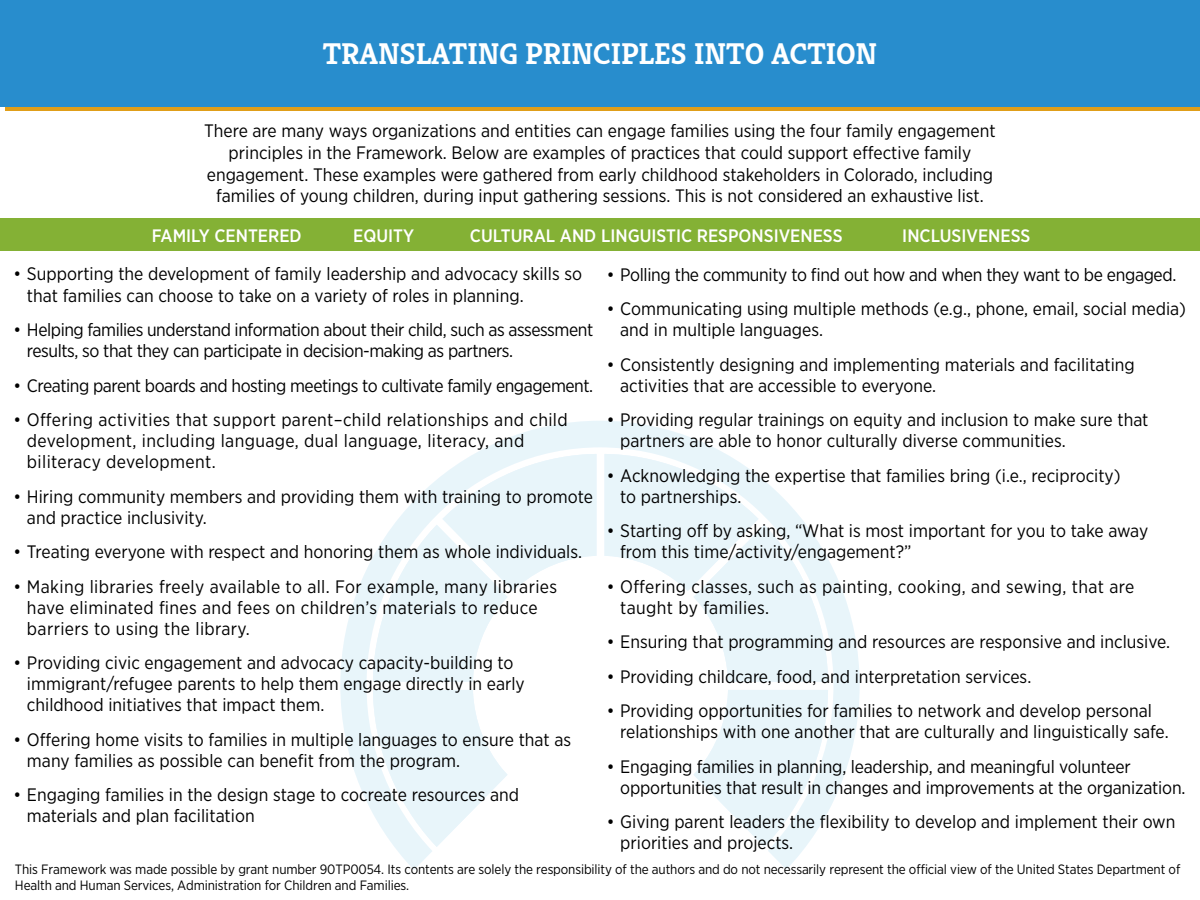
<style>
.page{position:relative;width:1200px;height:900px;background:#fff}
.page>*{position:absolute;margin:0;border:0;box-sizing:border-box;transform-origin:0 0}
.t1{font:700 30px "Kreon";color:#fff}
.t2{font:18px/21px "Gotham Narrow";color:#000}
.t3{font:18px/21px "Gotham Narrow";letter-spacing:.02em;color:#000}
.t4{font:18px/21px "Gotham Narrow";letter-spacing:-.025em;color:#000}
.t5{font:500 18px "Gotham Narrow";color:#fff}
.t6{font:18px "Gotham Narrow";letter-spacing:-.02em;color:#000}
.t7{font:13.5px/16.2px "Gotham Narrow";letter-spacing:-.01em;color:#000}
</style>
<div class="page">
<div style="left:0;top:218px;width:1200px;height:33px;background:#84b135"></div>
<svg style="left:340px;top:421px;width:520px;height:449px"></svg>
<svg style="left:373px;top:454px;width:223px;height:228px"></svg>
<svg style="left:605px;top:454px;width:223px;height:228px"></svg>
<svg style="left:373px;top:690px;width:135px;height:157px"></svg>
<svg style="left:693px;top:690px;width:135px;height:157px"></svg>
<svg style="left:5px;top:106px;width:1195px;height:5px;background:#bb9a3d"></svg>
<div style="left:1px;top:0;width:1199px;height:106px;background:#288dcd"></div>
<h1 class="t1" style="left:323px;top:31px;width:556px">TRANSLATING PRINCIPLES INTO ACTION</h1>
<p class="t2" style="left:204px;top:120px;width:793px;line-height:21.6px;text-align:center">There are many ways organizations and entities can engage families using the four family engagement principles in the Framework. Below are examples of practices that could support effective family engagement. These examples were gathered from early childhood stakeholders in Colorado, including families of young children, during input gathering sessions. This is not considered an exhaustive list.</p>
<p class="t5" style="left:152px;top:224px;width:151px">FAMILY CENTERED</p>
<p class="t5" style="left:353px;top:224px;width:62px">EQUITY</p>
<p class="t5" style="left:470px;top:224px;width:374px">CULTURAL AND LINGUISTIC RESPONSIVENESS</p>
<p class="t5" style="left:902px;top:224px;width:130px">INCLUSIVENESS</p>
<p class="t2" style="left:27px;top:263px;width:557px;text-indent:-14px">• Supporting the development of family leadership and advocacy skills so that families can choose to take on a variety of roles in planning.</p>
<p class="t4" style="left:27px;top:319px;width:568px;text-indent:-14px">• Helping families understand information about their child, such as assessment results, so that they can participate in decision-making as partners.</p>
<p class="t4" style="left:13px;top:374px;width:581px">• Creating parent boards and hosting meetings to cultivate family engagement.</p>
<p class="t3" style="left:27px;top:409px;width:542px;text-indent:-14px">• Offering activities that support parent–child relationships and child development, including language, dual language, literacy, and biliteracy development.</p>
<p class="t2" style="left:27px;top:485px;width:567px;text-indent:-14px">• Hiring community members and providing them with training to promote and practice inclusivity.</p>
<p class="t2" style="left:13px;top:541px;width:570px">• Treating everyone with respect and honoring them as whole individuals.</p>
<p class="t3" style="left:27px;top:575px;width:532px;text-indent:-14px">• Making libraries freely available to all. For example, many libraries have eliminated fines and fees on children’s materials to reduce barriers to using the library.</p>
<p class="t2" style="left:27px;top:652px;width:499px;text-indent:-14px">• Providing civic engagement and advocacy capacity-building to immigrant/refugee parents to help them engage directly in early childhood initiatives that impact them.</p>
<p class="t2" style="left:27px;top:728px;width:546px;text-indent:-14px">• Offering home visits to families in multiple languages to ensure that as many families as possible can benefit from the program.</p>
<p class="t2" style="left:27px;top:784px;width:494px;text-indent:-14px">• Engaging families in the design stage to cocreate resources and materials and plan facilitation</p>
<p class="t6" style="left:607px;top:263px;width:571px">• Polling the community to find out how and when they want to be engaged.</p>
<p class="t2" style="left:620px;top:298px;width:567px;text-indent:-14px">• Communicating using multiple methods (e.g., phone, email, social media) and in multiple languages.</p>
<p class="t2" style="left:620px;top:353px;width:516px;text-indent:-14px">• Consistently designing and implementing materials and facilitating activities that are accessible to everyone.</p>
<p class="t2" style="left:620px;top:409px;width:530px;text-indent:-14px">• Providing regular trainings on equity and inclusion to make sure that partners are able to honor culturally diverse communities.</p>
<p class="t2" style="left:620px;top:464px;width:502px;text-indent:-14px">• Acknowledging the expertise that families bring (i.e., reciprocity) to partnerships.</p>
<p class="t2" style="left:620px;top:520px;width:530px;text-indent:-14px">• Starting off by asking, “What is most important for you to take away from this time/activity/engagement?”</p>
<p class="t3" style="left:620px;top:576px;width:516px;text-indent:-14px">• Offering classes, such as painting, cooking, and sewing, that are taught by families.</p>
<p class="t2" style="left:607px;top:631px;width:565px">• Ensuring that programming and resources are responsive and inclusive.</p>
<p class="t2" style="left:607px;top:666px;width:426px">• Providing childcare, food, and interpretation services.</p>
<p class="t2" style="left:620px;top:700px;width:550px;text-indent:-14px">• Providing opportunities for families to network and develop personal relationships with one another that are culturally and linguistically safe.</p>
<p class="t2" style="left:620px;top:756px;width:567px;text-indent:-14px">• Engaging families in planning, leadership, and meaningful volunteer opportunities that result in changes and improvements at the organization.</p>
<p class="t2" style="left:620px;top:811px;width:557px;text-indent:-14px">• Giving parent leaders the flexibility to develop and implement their own priorities and projects.</p>
<p class="t7" style="left:15px;top:861px;width:1167px">This Framework was made possible by grant number 90TP0054. Its contents are solely the responsibility of the authors and do not necessarily represent the official view of the United States Department of<br>Health and Human Services, Administration for Children and Families.</p>
</div>
